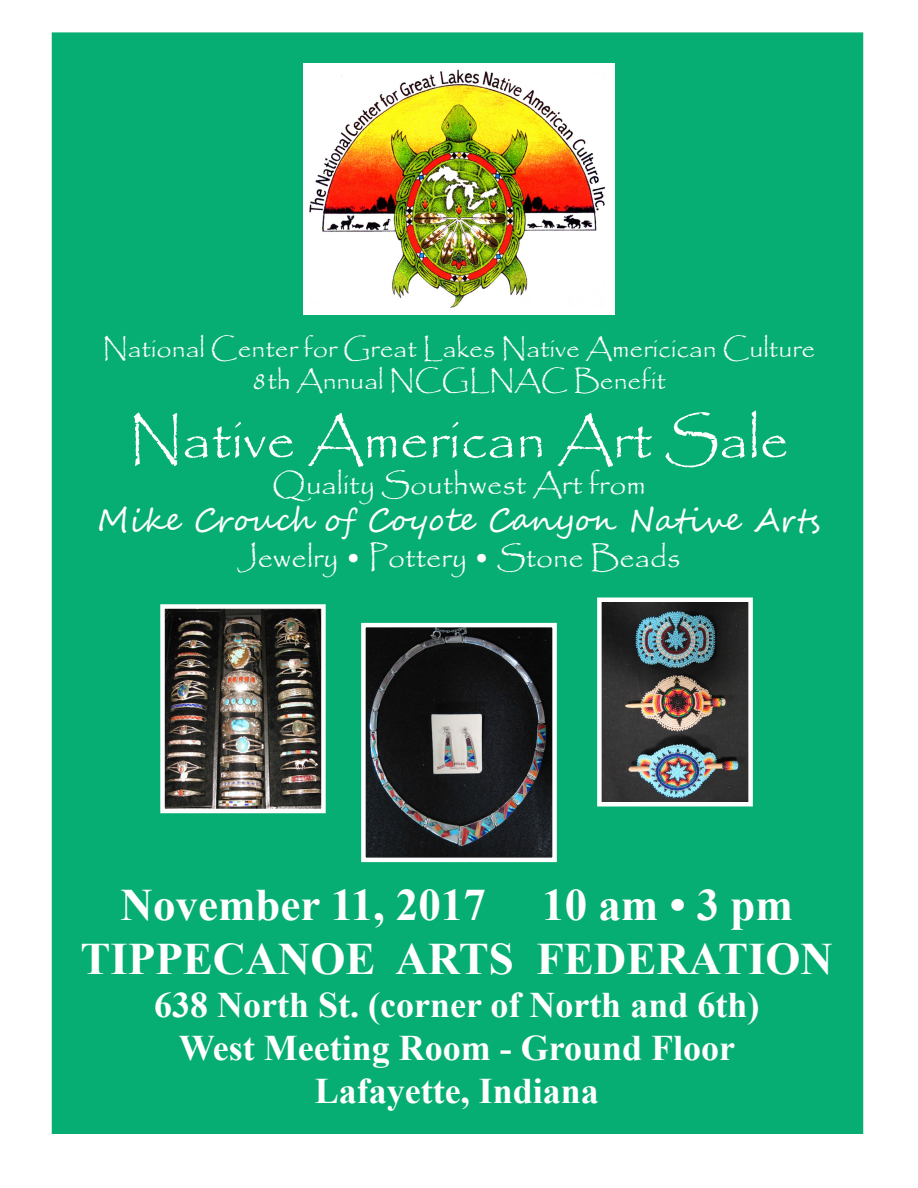
<style>
.page{position:relative;width:918px;height:1188px;background:#fff}
.page>*{position:absolute;margin:0;border:0;box-sizing:border-box;transform-origin:0 0}
.t1{font:57px "Papyrus";color:#fff}
.t2{font:700 45px "Times New Roman";color:#fff}
.t3{font:700 36px "Times New Roman";color:#fff}
.t4{font:31.5px "Segoe Script";color:#fff}
.t5{font:30px "Papyrus";color:#fff}
.t6{font:27px "Papyrus";color:#fff}
</style>
<div class="page">
<div style="left:52px;top:32px;width:811px;height:1102px;background:#06ae73"></div>
<img style="left:303px;top:64px;width:312px;height:250px">
<img style="left:602px;top:603px;width:146px;height:198px">
<div style="left:597px;top:598px;width:156px;height:208px;border:4px solid #fff"></div>
<img style="left:366px;top:628px;width:186px;height:229px">
<div style="left:361px;top:623px;width:196px;height:239px;border:4px solid #fff"></div>
<img style="left:165px;top:609px;width:156px;height:199px">
<div style="left:160px;top:604px;width:166px;height:209px;border:4px solid #fff"></div>
<p class="t6" style="left:102px;top:332px;width:715px">National Center for Great Lakes Native Americican Culture</p>
<p class="t6" style="left:252px;top:364px;width:415px">8th Annual NCGLNAC Benefit</p>
<p class="t1" style="left:129px;top:405px;width:662px">Native American Art Sale</p>
<p class="t5" style="left:272px;top:466px;width:375px">Quality Southwest Art from</p>
<p class="t4" style="left:98px;top:495px;width:724px">Mike Crouch of Coyote Canyon Native Arts</p>
<p class="t5" style="left:237px;top:540px;width:445px">Jewelry • Pottery • Stone Beads</p>
<p class="t2" style="left:121px;top:872px;width:367px">November 11, 2017</p>
<p class="t2" style="left:542px;top:872px;width:252px">10 am • 3 pm</p>
<p class="t2" style="left:80px;top:926px;width:754px">TIPPECANOE ARTS FEDERATION</p>
<p class="t3" style="left:154px;top:979px;width:607px">638 North St. (corner of North and 6th)</p>
<p class="t3" style="left:179px;top:1022px;width:558px">West Meeting Room - Ground Floor</p>
<p class="t3" style="left:315px;top:1065px;width:286px">Lafayette, Indiana</p>
</div>
